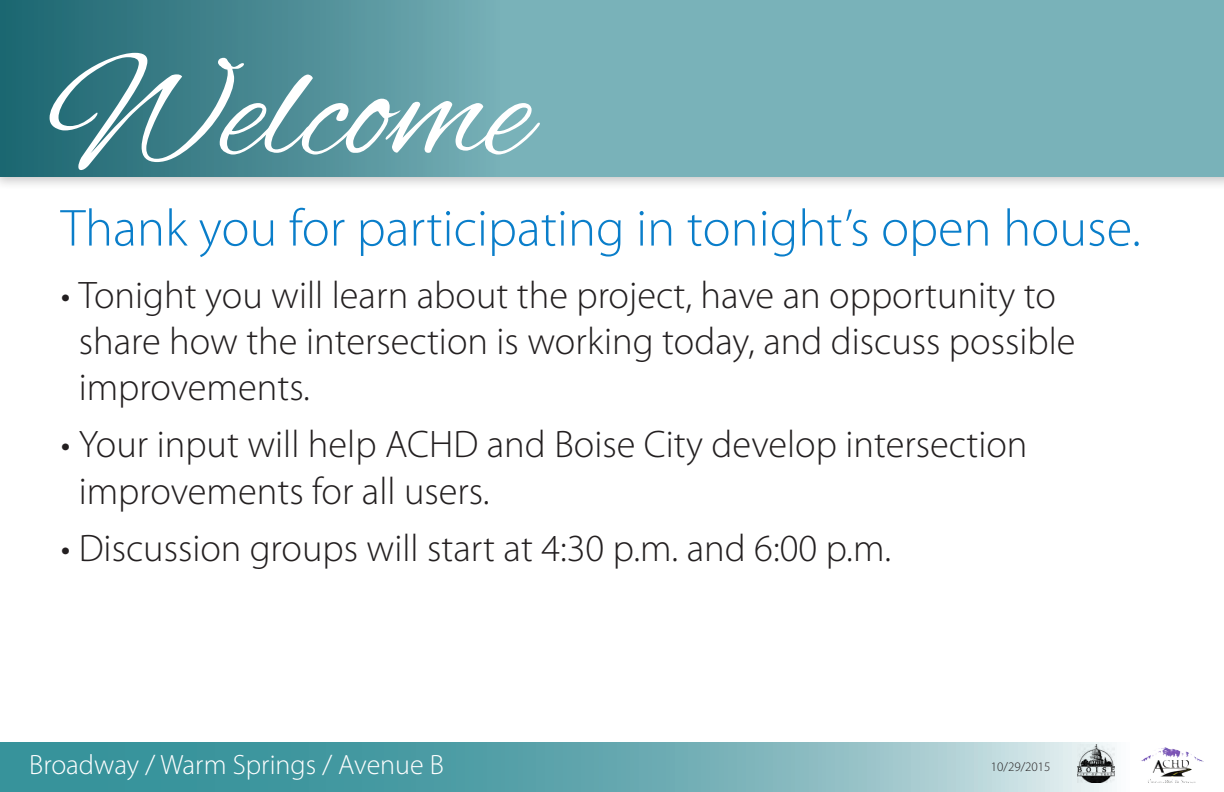
<style>
.page{position:relative;width:1224px;height:792px;background:#fff}
.page>*{position:absolute;margin:0;border:0;box-sizing:border-box;transform-origin:0 0}
.t1{font:156.5px "Alex Brush";color:#fff}
.t2{font:300 52.5px "Myriad Pro";color:#0a7eca}
.t3{font:300 38.5px/46.2px "Myriad Pro";color:#231f20}
.t4{font:300 28px "Myriad Pro";color:#fff}
.t5{font:300 13px "Myriad Pro";color:#231f20}
</style>
<div class="page">
<div style="left:0;top:0;width:1224px;height:190px;background:#231f20;opacity:.25"></div>
<div style="left:0;top:0;width:1224px;height:176px;background:#79b2b9"></div>
<div style="left:0;top:0;width:502px;height:176px;background:linear-gradient(to right,#1a646e,#75adb5)"></div>
<svg style="left:0;top:742px;width:1112px;height:50px;background:#6aacb2"></svg>
<img style="left:1141px;top:747px;width:62px;height:36px">
<img style="left:1078px;top:744px;width:37px;height:39px">
<p class="t1" style="left:47px;top:23px;width:485px">Welcome</p>
<p class="t2" style="left:61px;top:196px;width:1082px">Thank you for participating in tonight’s open house.</p>
<p class="t3" style="left:79px;top:271px;width:998px;text-indent:-18px">• Tonight you will learn about the project, have an opportunity to share how the intersection is working today, and discuss possible improvements.</p>
<p class="t3" style="left:79px;top:421px;width:950px;text-indent:-18px">• Your input will help ACHD and Boise City develop intersection improvements for all users.</p>
<p class="t3" style="left:61px;top:525px;width:832px">• Discussion groups will start at 4:30 p.m. and 6:00 p.m.</p>
<p class="t4" style="left:29px;top:748px;width:416px">Broadway / Warm Springs / Avenue B</p>
<p class="t5" style="left:991px;top:758px;width:61px">10/29/2015</p>
</div>
